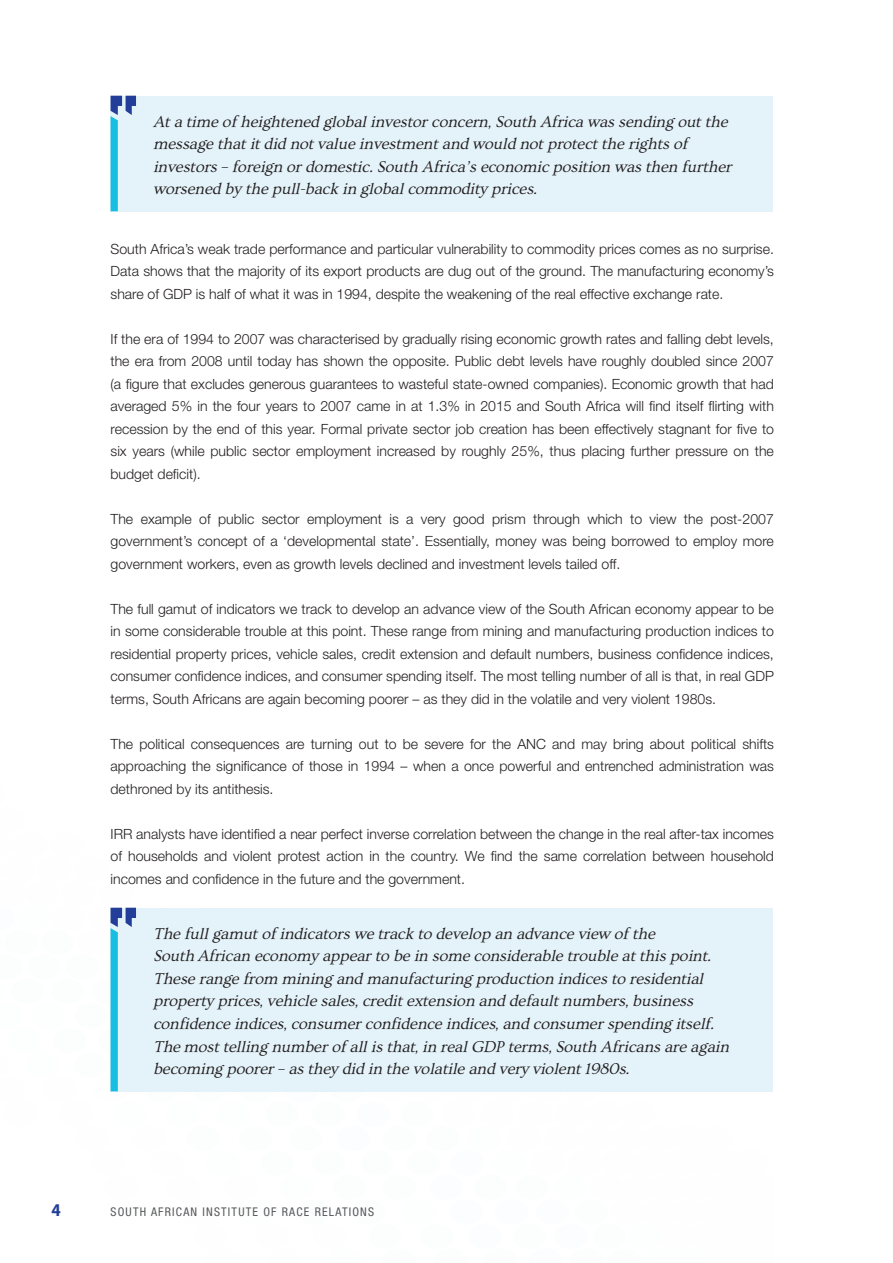
<style>
.page{position:relative;width:893px;height:1263px;background:#fff}
.page>*{position:absolute;margin:0;border:0;box-sizing:border-box;transform-origin:0 0}
.t1{font:700 semi-condensed 18px "Myriad Pro";color:#233e98}
.t2{font:italic 16.5px/22.5px "Ovo";letter-spacing:-.01em;color:#231f20}
.BODY_sp{font:300 14.1px/22.5px "Helvetica Neue LT Std";color:#231f20;text-align:justify}
.t3{font:condensed 12px "Helvetica Neue LT Std";letter-spacing:.1em;color:#57585a}
</style>
<div class="page">
<svg style="left:530px;top:1077px;width:33px;height:25px"></svg>
<svg style="left:493px;top:1077px;width:33px;height:25px"></svg>
<svg style="left:454px;top:1077px;width:33px;height:25px"></svg>
<svg style="left:414px;top:1077px;width:33px;height:25px"></svg>
<svg style="left:570px;top:1091px;width:203px;height:1px"></svg>
<div style="left:168px;top:905px;width:33px;height:26px;background:#f9fcfe;border-radius:50%"></div>
<svg style="left:372px;top:1077px;width:34px;height:25px"></svg>
<div style="left:50px;top:832px;width:33px;height:25px;background:#fafdfd;border-radius:50%"></div>
<div style="left:74px;top:856px;width:34px;height:26px;background:#fafdfd;border-radius:50%"></div>
<div style="left:100px;top:881px;width:34px;height:25px;background:#f9fcfe;border-radius:50%"></div>
<svg style="left:330px;top:1077px;width:33px;height:25px"></svg>
<svg style="left:285px;top:1077px;width:34px;height:25px"></svg>
<svg style="left:105px;top:954px;width:33px;height:25px"></svg>
<svg style="left:240px;top:1077px;width:33px;height:25px"></svg>
<svg style="left:193px;top:1077px;width:33px;height:25px"></svg>
<svg style="left:98px;top:1028px;width:34px;height:25px"></svg>
<svg style="left:144px;top:1077px;width:34px;height:25px"></svg>
<svg style="left:94px;top:1077px;width:34px;height:25px"></svg>
<div style="left:111px;top:96px;width:662px;height:115px;background:#e4f3fa"></div>
<svg style="left:111px;top:96px;width:25px;height:115px"></svg>
<div style="left:111px;top:908px;width:662px;height:183px;background:#e4f3fa"></div>
<svg style="left:111px;top:908px;width:25px;height:183px"></svg>
<p class="t2" style="left:153px;top:111px;width:584px">Ata time of heightened globalinvestorconcern,South Africa wassending outthe message thatitdid notvalue investmentand would notprotectthe rightsof investors–foreign ordomestic.South Africa’seconomicposition wasthen further worsened by the pull-back in globalcommodity prices.</p>
<p class="BODY_sp" style="left:111px;top:237px;width:665px">South Africa’s weak trade performance and particular vulnerability to commodity prices comes as no surprise.<br>Data shows that the majority of its export products are dug out of the ground. The manufacturing economy’s share of GDP is half of what it was in 1994, despite the weakening of the real effective exchange rate.</p>
<p class="BODY_sp" style="left:111px;top:327px;width:665px">If the era of 1994 to 2007 was characterised by gradually rising economic growth rates and falling debt levels, the era from 2008 until today has shown the opposite. Public debt levels have roughly doubled since 2007 (a figure that excludes generous guarantees to wasteful state-owned companies). Economic growth that had averaged 5% in the four years to 2007 came in at 1.3% in 2015 and South Africa will find itself flirting with recession by the end of this year. Formal private sector job creation has been effectively stagnant for five to six years (while public sector employment increased by roughly 25%, thus placing further pressure on the budget deficit).</p>
<p class="BODY_sp" style="left:111px;top:507px;width:665px">The example of public sector employment is a very good prism through which to view the post-2007 government’s concept of a ‘developmental state’. Essentially, money was being borrowed to employ more government workers, even as growth levels declined and investment levels tailed off.</p>
<p class="BODY_sp" style="left:111px;top:597px;width:665px">The full gamut of indicators we track to develop an advance view of the South African economy appear to be in some considerable trouble at this point. These range from mining and manufacturing production indices to residential property prices, vehicle sales, credit extension and default numbers, business confidence indices, consumer confidence indices, and consumer spending itself. The most telling number of all is that, in real GDP terms, South Africans are again becoming poorer – as they did in the volatile and very violent 1980s.</p>
<p class="BODY_sp" style="left:111px;top:732px;width:665px">The political consequences are turning out to be severe for the ANC and may bring about political shifts approaching the significance of those in 1994 – when a once powerful and entrenched administration was dethroned by its antithesis.</p>
<p class="BODY_sp" style="left:111px;top:822px;width:665px">IRR analysts have identified a near perfect inverse correlation between the change in the real after-tax incomes of households and violent protest action in the country. We find the same correlation between household incomes and confidence in the future and the government.</p>
<p class="t2" style="left:153px;top:923px;width:581px">The fullgamutof indicatorswe track to develop an advance view of the<br>South African economy appearto be in some considerable trouble atthispoint.<br>These range from mining and manufacturing production indicesto residential property prices,vehicle sales,creditextension and defaultnumbers,business confidence indices,consumerconfidence indices,and consumerspending itself.<br>The mosttelling numberof allisthat,in realGDP terms,South Africansare again becoming poorer–asthey did in the volatile and very violent1980s.</p>
<p class="t1" style="left:51px;top:1198px;width:11px">4</p>
<p class="t3" style="left:111px;top:1204px;width:265px">SOUTH AFRICAN INSTITUTE OF RACE RELATIONS</p>
</div>
